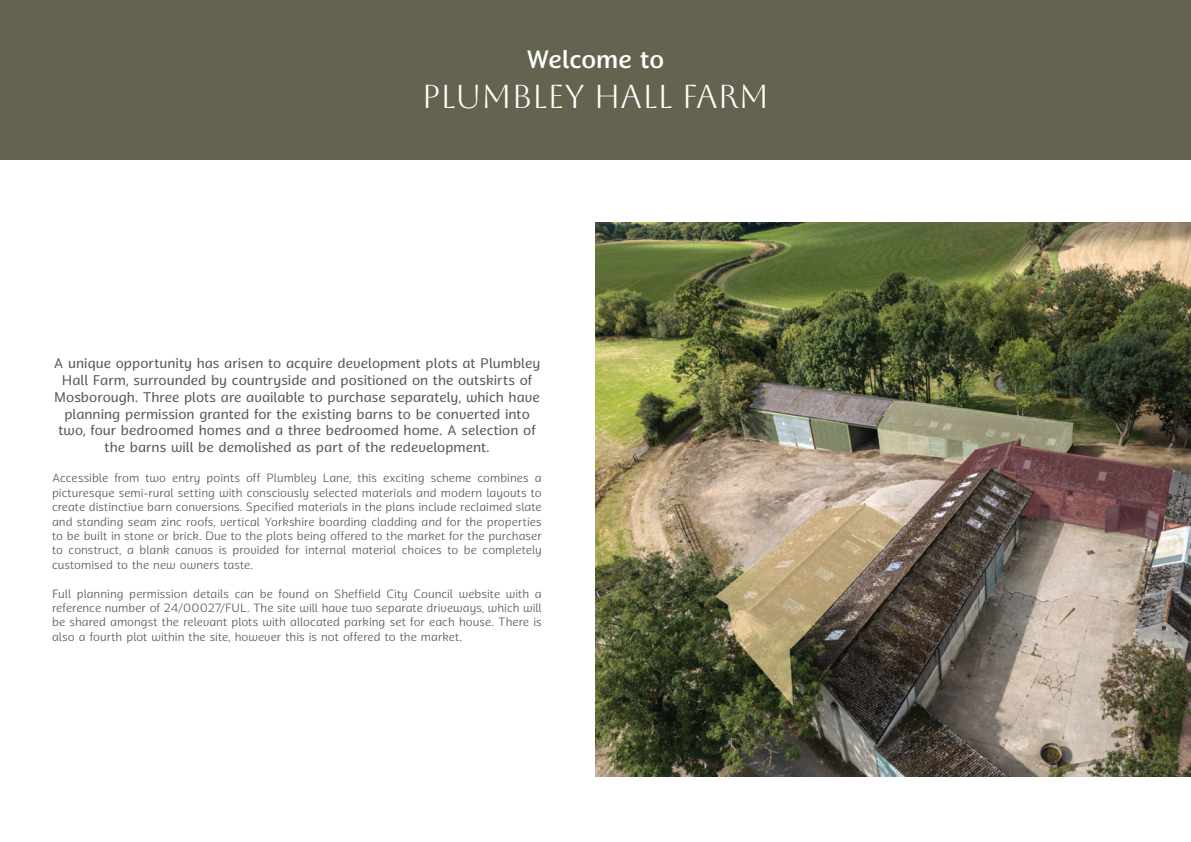
<style>
.page{position:relative;width:1191px;height:842px;background:#fff}
.page>*{position:absolute;margin:0;border:0;box-sizing:border-box;transform-origin:0 0}
.t1{font:33px "Aboreto";color:#fff}
.t2{font:500 25px "Anona";color:#fff}
.t3{font:14px/16.8px "Anona";color:#5a595b;text-align:center}
.t4{font:300 12px/14.4px "Anona";color:#585a5b;text-align:justify}
</style>
<div class="page">
<div style="left:0;top:0;width:1191px;height:159px;background:#63634f"></div>
<img style="left:595px;top:223px;width:596px;height:554px">
<h2 class="t2" style="left:526px;top:41px;width:139px">Welcome to</h2>
<h1 class="t1" style="left:422px;top:78px;width:349px">PLUMBLEY HALL FARM</h1>
<p class="t3" style="left:54px;top:355px;width:488px">A unique opportunity has arisen to acquire development plots at Plumbley Hall Farm, surrounded by countryside and positioned on the outskirts of Mosborough. Three plots are available to purchase separately, which have planning permission granted for the existing barns to be converted into two, four bedroomed homes and a three bedroomed home. A selection of the barns will be demolished as part of the redevelopment.</p>
<p class="t4" style="left:52px;top:471px;width:491px">Accessible from two entry points off Plumbley Lane, this exciting scheme combines a picturesque semi-rural setting with consciously selected materials and modern layouts to create distinctive barn conversions. Specified materials in the plans include reclaimed slate and standing seam zinc roofs, vertical Yorkshire boarding cladding and for the properties to be built in stone or brick. Due to the plots being offered to the market for the purchaser to construct, a blank canvas is provided for internal material choices to be completely customised to the new owners taste.</p>
<p class="t4" style="left:52px;top:586px;width:491px">Full planning permission details can be found on Sheffield City Council website with a reference number of 24/00027/FUL. The site will have two separate driveways, which will be shared amongst the relevant plots with allocated parking set for each house. There is also a fourth plot within the site, however this is not offered to the market.</p>
</div>
